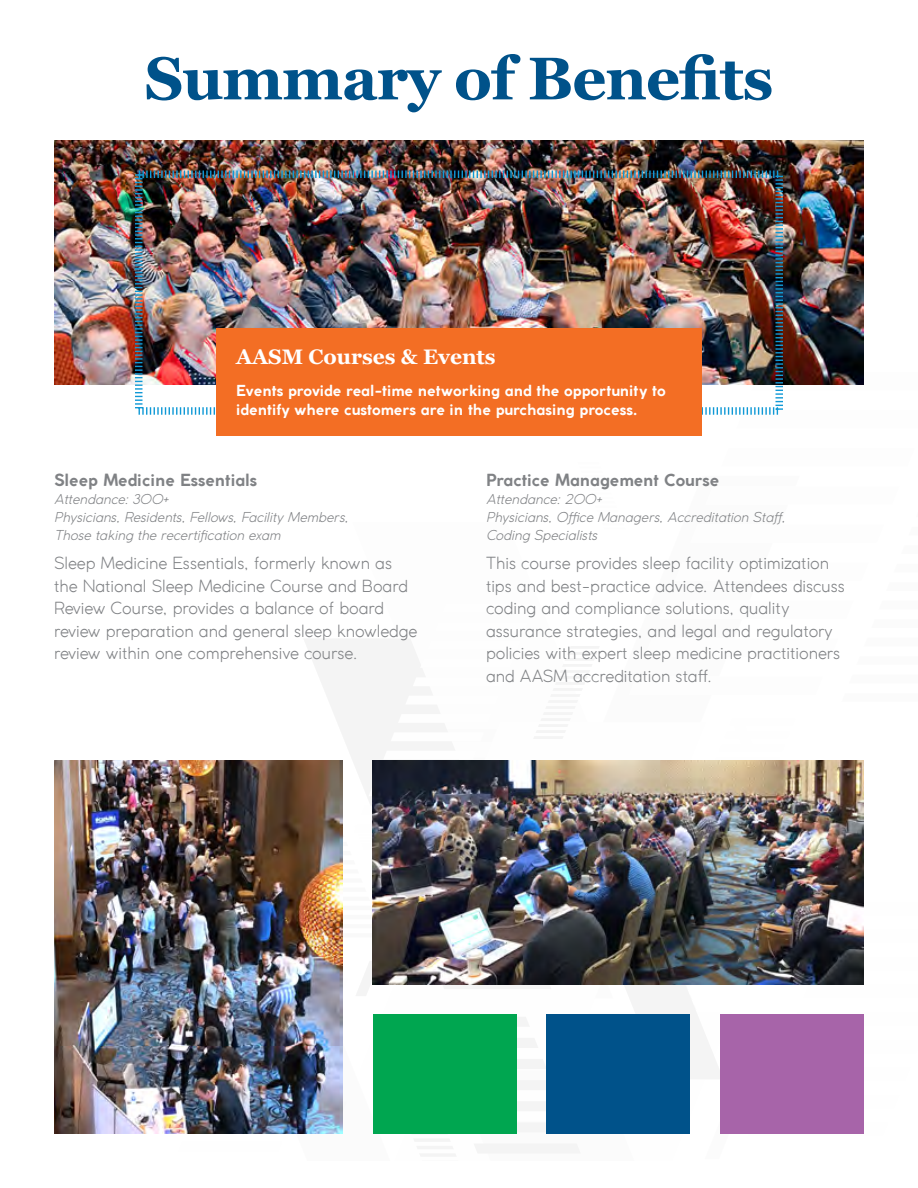
<style>
.page{position:relative;width:918px;height:1188px;background:#fff}
.page>*{position:absolute;margin:0;border:0;box-sizing:border-box;transform-origin:0 0}
.t1{font:700 60px "Georgia";letter-spacing:-.015em;color:#00528a}
.t2{font:700 21px "Georgia";color:#fff}
.t3{font:300 16.5px/22.5px "Coco Gothic";color:#808285}
.t4{font:700 16.5px "Coco Gothic";color:#808285}
.t5{font:700 15px/19.5px "Coco Gothic";color:#fff}
.t6{font:italic 300 13.5px/18px "Coco Gothic";color:#808285}
</style>
<div class="page">
<svg style="left:304px;top:639px;width:560px;height:517px"></svg>
<img style="left:54px;top:141px;width:810px;height:244px">
<img style="left:134px;top:169px;width:650px;height:246px">
<img style="left:54px;top:760px;width:289px;height:374px">
<img style="left:373px;top:760px;width:491px;height:225px">
<div style="left:373px;top:1015px;width:143px;height:119px;background:#00a650"></div>
<div style="left:546px;top:1015px;width:144px;height:119px;background:#00528a"></div>
<div style="left:720px;top:1015px;width:144px;height:119px;background:#a764a9"></div>
<div style="left:216px;top:328px;width:486px;height:107px;background:#f36e24"></div>
<h1 class="t1" style="left:145px;top:40px;width:630px">Summary of Benefits</h1>
<p class="t2" style="left:236px;top:343px;width:261px">AASM Courses &amp; Events</p>
<p class="t5" style="left:236px;top:380px;width:431px">Events provide real-time networking and the opportunity to identify where customers are in the purchasing process.</p>
<p class="t4" style="left:54px;top:468px;width:205px">Sleep Medicine Essentials</p>
<p class="t6" style="left:54px;top:490px;width:296px">Attendance: 300+<br>Physicians, Residents, Fellows, Facility Members,<br>Those taking the recertification exam</p>
<p class="t3" style="left:54px;top:552px;width:365px">Sleep Medicine Essentials, formerly known as the National Sleep Medicine Course and Board Review Course, provides a balance of board review preparation and general sleep knowledge review within one comprehensive course.</p>
<p class="t4" style="left:486px;top:468px;width:235px">Practice Management Course</p>
<p class="t6" style="left:486px;top:490px;width:301px">Attendance: 200+<br>Physicians, Office Managers, Accreditation Staff,<br>Coding Specialists</p>
<p class="t3" style="left:486px;top:552px;width:360px">This course provides sleep facility optimization tips and best-practice advice. Attendees discuss coding and compliance solutions, quality assurance strategies, and legal and regulatory policies with expert sleep medicine practitioners and AASM accreditation staff.</p>
</div>
